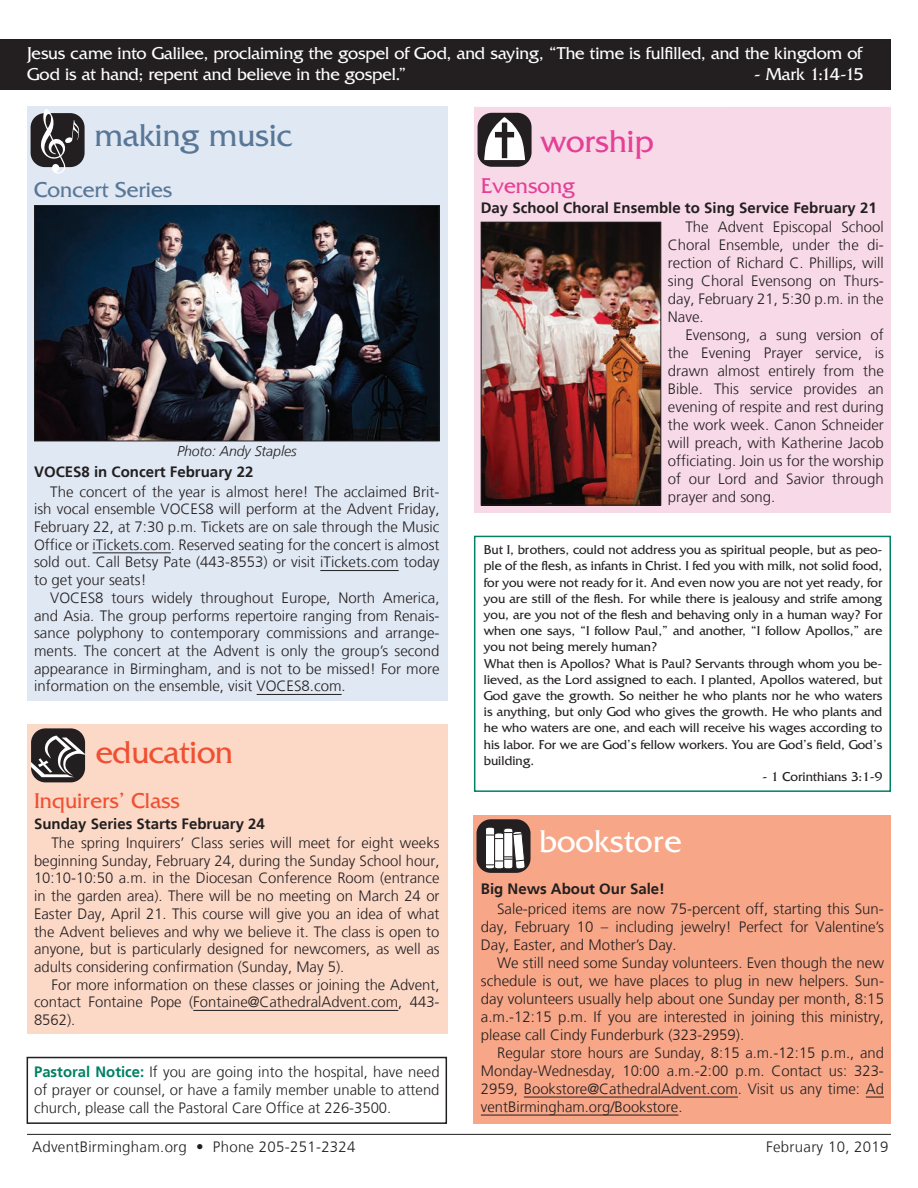
<style>
.page{position:relative;width:918px;height:1188px;background:#fff}
.page>*{position:absolute;margin:0;border:0;box-sizing:border-box;transform-origin:0 0}
.t1{font:33px "Friz Quadrata Std";color:#587797}
.t2{font:33px "Friz Quadrata Std";color:#fff}
.t3{font:33px "Friz Quadrata Std";letter-spacing:-.01em;color:#ef5032}
.t4{font:33px "Friz Quadrata Std";color:#e44097}
.t5{font:22.5px "Friz Quadrata Std";color:#ef5032}
.t6{font:22.5px "Friz Quadrata Std";color:#587797}
.t7{font:22.5px "Friz Quadrata Std";color:#e44097}
.t8{font:18px/21px "Friz Quadrata Std";letter-spacing:-.01em;color:#fff}
.t9{font:300 15px/18px "Frutiger";color:#231f20;text-align:justify}
.t10{font:700 15px "Frutiger";color:#231f20}
.t11{font:300 15px "Frutiger";letter-spacing:.02em;color:#231f20}
.t12{font:italic 300 14.25px "Frutiger";letter-spacing:-.005em;color:#231f20}
.t13{font:13.5px/16.2px "Friz Quadrata Std";color:#231f20}
.s1{font-weight:700;color:#008164}
</style>
<div class="page">
<div style="left:0;top:39px;width:891px;height:51px;background:#231f20"></div>
<hr style="left:27px;top:1134px;width:864px;height:1px;background:#231f20">
<div style="left:474px;top:536px;width:417px;height:256px;border:2px solid #008164"></div>
<div style="left:474px;top:107px;width:417px;height:406px;background:#f8d9e7"></div>
<div style="left:478px;top:113px;width:54px;height:54px;background:#231f20;border-radius:14px"></div>
<svg style="left:484px;top:117px;width:41px;height:43px"></svg>
<div style="left:27px;top:1057px;width:420px;height:67px;border:2px solid #231f20"></div>
<div style="left:474px;top:815px;width:417px;height:309px;background:#f7a687"></div>
<div style="left:477px;top:819px;width:54px;height:54px;background:#231f20;border-radius:14px"></div>
<svg style="left:486px;top:827px;width:40px;height:43px"></svg>
<hr style="left:524px;top:1097px;width:214px;height:1px;background:#231f20">
<svg style="left:866px;top:1097px;width:18px;height:1px"></svg>
<hr style="left:481px;top:1115px;width:197px;height:1px;background:#231f20">
<div style="left:27px;top:107px;width:420px;height:594px;background:#e0e8f3"></div>
<div style="left:31px;top:113px;width:54px;height:54px;background:#231f20;border-radius:14px"></div>
<svg style="left:39px;top:109px;width:40px;height:65px"></svg>
<div style="left:27px;top:724px;width:420px;height:310px;background:#fcd8c7"></div>
<div style="left:31px;top:728px;width:54px;height:54px;background:#231f20;border-radius:14px"></div>
<svg style="left:31px;top:736px;width:55px;height:41px"></svg>
<hr style="left:193px;top:1010px;width:205px;height:1px;background:#231f20">
<hr style="left:93px;top:552px;width:78px;height:1px;background:#231f20">
<hr style="left:320px;top:570px;width:79px;height:1px;background:#231f20">
<hr style="left:257px;top:694px;width:85px;height:1px;background:#231f20">
<img style="left:36px;top:207px;width:402px;height:232px">
<div style="left:34px;top:205px;width:406px;height:236px;border:1px solid #231f20"></div>
<img style="left:483px;top:224px;width:176px;height:279px">
<div style="left:481px;top:222px;width:180px;height:283px;border:1px solid #231f20"></div>
<p class="t8" style="left:27px;top:42px;width:836px">Jesus came into Galilee, proclaiming the gospel of God, and saying, “The time is fulfilled, and the kingdom of<br>God is at hand; repent and believe in the gospel.”</p>
<p class="t8" style="left:754px;top:63px;width:111px">- Mark 1:14-15</p>
<h1 class="t1" style="left:95px;top:117px;width:199px">making music</h1>
<h2 class="t6" style="left:34px;top:177px;width:140px">Concert Series</h2>
<p class="t12" style="left:177px;top:443px;width:121px">Photo: Andy Staples</p>
<p class="t10" style="left:34px;top:463px;width:221px">VOCES8 in Concert February 22</p>
<p class="t9" style="left:34px;top:483px;width:407px;text-indent:16px">The concert of the year is almost here! The acclaimed Brit&shy;ish vocal ensemble VOCES8 will perform at the Advent Friday, February 22, at 7:30 p.m. Tickets are on sale through the Music Office or iTickets.com. Reserved seating for the concert is almost sold out. Call Betsy Pate (443-8553) or visit iTickets.com today to get your seats!</p>
<p class="t9" style="left:34px;top:589px;width:407px;text-indent:16px">VOCES8 tours widely throughout Europe, North America, and Asia. The group performs repertoire ranging from Renais&shy;sance polyphony to contemporary commissions and arrange&shy;ments. The concert at the Advent is only the group’s second appearance in Birmingham, and is not to be missed! For more information on the ensemble, visit VOCES8.com.</p>
<h1 class="t3" style="left:96px;top:733px;width:139px">education</h1>
<h2 class="t5" style="left:34px;top:788px;width:148px">Inquirers’ Class</h2>
<p class="t10" style="left:34px;top:815px;width:232px">Sunday Series Starts February 24</p>
<p class="t9" style="left:34px;top:834px;width:407px;text-indent:17px">The spring Inquirers’ Class series will meet for eight weeks beginning Sunday, February 24, during the Sunday School hour, 10:10-10:50 a.m. in the Diocesan Conference Room (entrance in the garden area). There will be no meeting on March 24 or Easter Day, April 21. This course will give you an idea of what the Advent believes and why we believe it. The class is open to anyone, but is particularly designed for newcomers, as well as adults considering confirmation (Sunday, May 5).</p>
<p class="t9" style="left:34px;top:976px;width:407px;text-indent:17px">For more information on these classes or joining the Advent, contact Fontaine Pope (Fontaine@CathedralAdvent.com, 443- 8562).</p>
<p class="t9" style="left:34px;top:1063px;width:407px"><span class="s1">Pastoral Notice:</span> If you are going into the hospital, have need of prayer or counsel, or have a family member unable to attend church, please call the Pastoral Care Office at 226-3500.</p>
<h1 class="t4" style="left:540px;top:123px;width:115px">worship</h1>
<h2 class="t7" style="left:481px;top:174px;width:96px">Evensong</h2>
<p class="t10" style="left:481px;top:199px;width:397px">Day School Choral Ensemble to Sing Service February 21</p>
<p class="t9" style="left:668px;top:218px;width:217px;text-indent:17px">The Advent Episcopal School Choral Ensemble, under the di&shy;rection of Richard C. Phillips, will sing Choral Evensong on Thurs&shy;day, February 21, 5:30 p.m. in the Nave.</p>
<p class="t9" style="left:668px;top:326px;width:217px;text-indent:17px">Evensong, a sung version of the Evening Prayer service, is drawn almost entirely from the Bible. This service provides an evening of respite and rest during the work week. Canon Schneider will preach, with Katherine Jacob officiating. Join us for the worship of our Lord and Savior through prayer and song.</p>
<p class="t13" style="left:484px;top:542px;width:400px">But I, brothers, could not address you as spiritual people, but as peo&shy;ple of the flesh, as infants in Christ. I fed you with milk, not solid food, for you were not ready for it. And even now you are not yet ready, for you are still of the flesh. For while there is jealousy and strife among you, are you not of the flesh and behaving only in a human way? For when one says, “I follow Paul,” and another, “I follow Apollos,” are you not being merely human?<br>What then is Apollos? What is Paul? Servants through whom you be&shy;lieved, as the Lord assigned to each. I planted, Apollos watered, but God gave the growth. So neither he who plants nor he who waters is anything, but only God who gives the growth. He who plants and he who waters are one, and each will receive his wages according to his labor. For we are God’s fellow workers. You are God’s field, God’s building.</p>
<p class="t13" style="left:762px;top:769px;width:121px">- 1 Corinthians 3:1-9</p>
<h1 class="t2" style="left:539px;top:823px;width:144px">bookstore</h1>
<p class="t10" style="left:481px;top:880px;width:186px">Big News About Our Sale!</p>
<p class="t9" style="left:481px;top:900px;width:405px;text-indent:16px">Sale-priced items are now 75-percent off, starting this Sun&shy;day, February 10 – including jewelry! Perfect for Valentine’s Day, Easter, and Mother’s Day.</p>
<p class="t9" style="left:481px;top:954px;width:405px;text-indent:16px">We still need some Sunday volunteers. Even though the new schedule is out, we have places to plug in new helpers. Sun&shy;day volunteers usually help about one Sunday per month, 8:15 a.m.-12:15 p.m. If you are interested in joining this ministry, please call Cindy Funderburk (323-2959).</p>
<p class="t9" style="left:481px;top:1044px;width:405px;text-indent:16px">Regular store hours are Sunday, 8:15 a.m.-12:15 p.m., and Monday-Wednesday, 10:00 a.m.-2:00 p.m. Contact us: 323- 2959, Bookstore@CathedralAdvent.com. Visit us any time: Ad ventBirmingham.org/Bookstore.</p>
<p class="t11" style="left:32px;top:1138px;width:325px">AdventBirmingham.org • Phone 205-251-2324</p>
<p class="t11" style="left:766px;top:1138px;width:124px">February 10, 2019</p>
</div>
